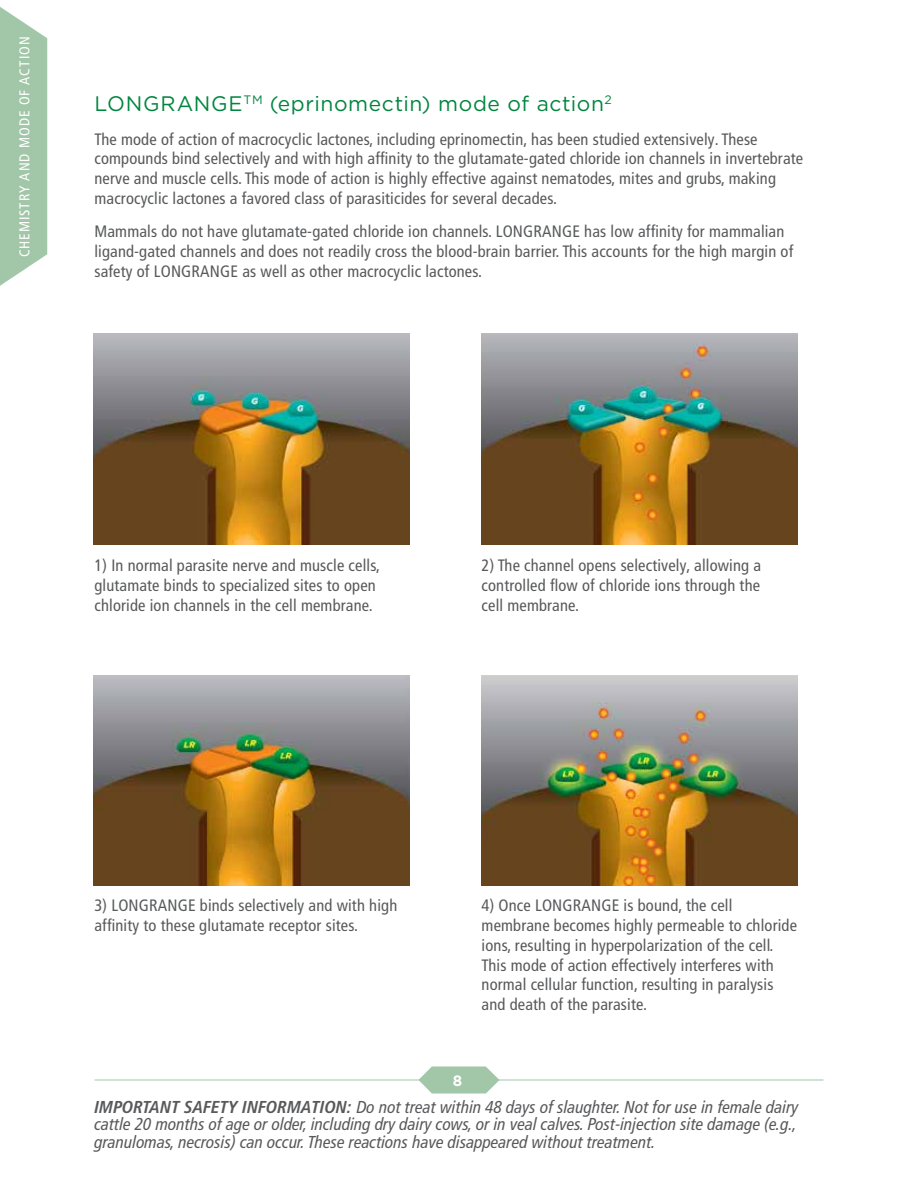
<style>
.page{position:relative;width:918px;height:1188px;background:#fff}
.page>*{position:absolute;margin:0;border:0;box-sizing:border-box;transform-origin:0 0}
.t1{font:21px "Gotham";letter-spacing:.03em;color:#00853e}
.t2{font:italic condensed 17.25px/17.2px "Frutiger LT Pro";color:#58595b;text-align:justify}
.t3{font:condensed 16.5px/19.8px "Frutiger LT Pro";letter-spacing:.01em;color:#58595b}
.t4{font:700 15px "Gotham";color:#fff}
.t5{font:condensed 14.25px "Frutiger LT Pro";letter-spacing:.07em;color:#fff}
.s1{font-weight:700}
</style>
<div class="page">
<hr style="left:94px;top:1080px;width:730px;height:1px;background:#a2c6a8">
<svg style="left:418px;top:1066px;width:82px;height:27px"></svg>
<img style="left:94px;top:334px;width:315px;height:211px">
<img style="left:94px;top:675px;width:315px;height:211px">
<img style="left:482px;top:334px;width:315px;height:211px">
<img style="left:482px;top:675px;width:315px;height:211px">
<svg style="left:0;top:7px;width:47px;height:279px;background:#acccb1"></svg>
<p class="t5" style="left:16px;top:257px;width:222px;rotate:-90deg">Chemistry and mode of action</p>
<p class="t1" style="left:94px;top:92px;width:519px">LONGRANGE<sup>TM</sup> (eprinomectin) mode of action<sup>2</sup></p>
<p class="t3" style="left:94px;top:129px;width:710px">The mode of action of macrocyclic lactones, including eprinomectin, has been studied extensively. These compounds bind selectively and with high affinity to the glutamate-gated chloride ion channels in invertebrate nerve and muscle cells. This mode of action is highly effective against nematodes, mites and grubs, making macrocyclic lactones a favored class of parasiticides for several decades.</p>
<p class="t3" style="left:94px;top:222px;width:700px">Mammals do not have glutamate-gated chloride ion channels. LONGRANGE has low affinity for mammalian ligand-gated channels and does not readily cross the blood-brain barrier. This accounts for the high margin of safety of LONGRANGE as well as other macrocyclic lactones.</p>
<p class="t3" style="left:94px;top:556px;width:287px">1) In normal parasite nerve and muscle cells, glutamate binds to specialized sites to open chloride ion channels in the cell membrane.</p>
<p class="t3" style="left:482px;top:556px;width:281px;text-align:justify">2) The channel opens selectively, allowing a controlled flow of chloride ions through the cell membrane.</p>
<p class="t3" style="left:94px;top:896px;width:304px">3) LONGRANGE binds selectively and with high affinity to these glutamate receptor sites.</p>
<p class="t3" style="left:482px;top:896px;width:317px">4) Once LONGRANGE is bound, the cell membrane becomes highly permeable to chloride ions, resulting in hyperpolarization of the cell.<br>This mode of action effectively interferes with normal cellular function, resulting in paralysis and death of the parasite.</p>
<p class="t4" style="left:453px;top:1072px;width:11px">8</p>
<p class="t2" style="left:94px;top:1099px;width:705px"><span class="s1">IMPORTANT SAFETY INFORMATION:</span> Do not treat within 48 days of slaughter. Not for use in female dairy cattle 20 months of age or older, including dry dairy cows, or in veal calves. Post-injection site damage (e.g., granulomas, necrosis) can occur. These reactions have disappeared without treatment.</p>
</div>
